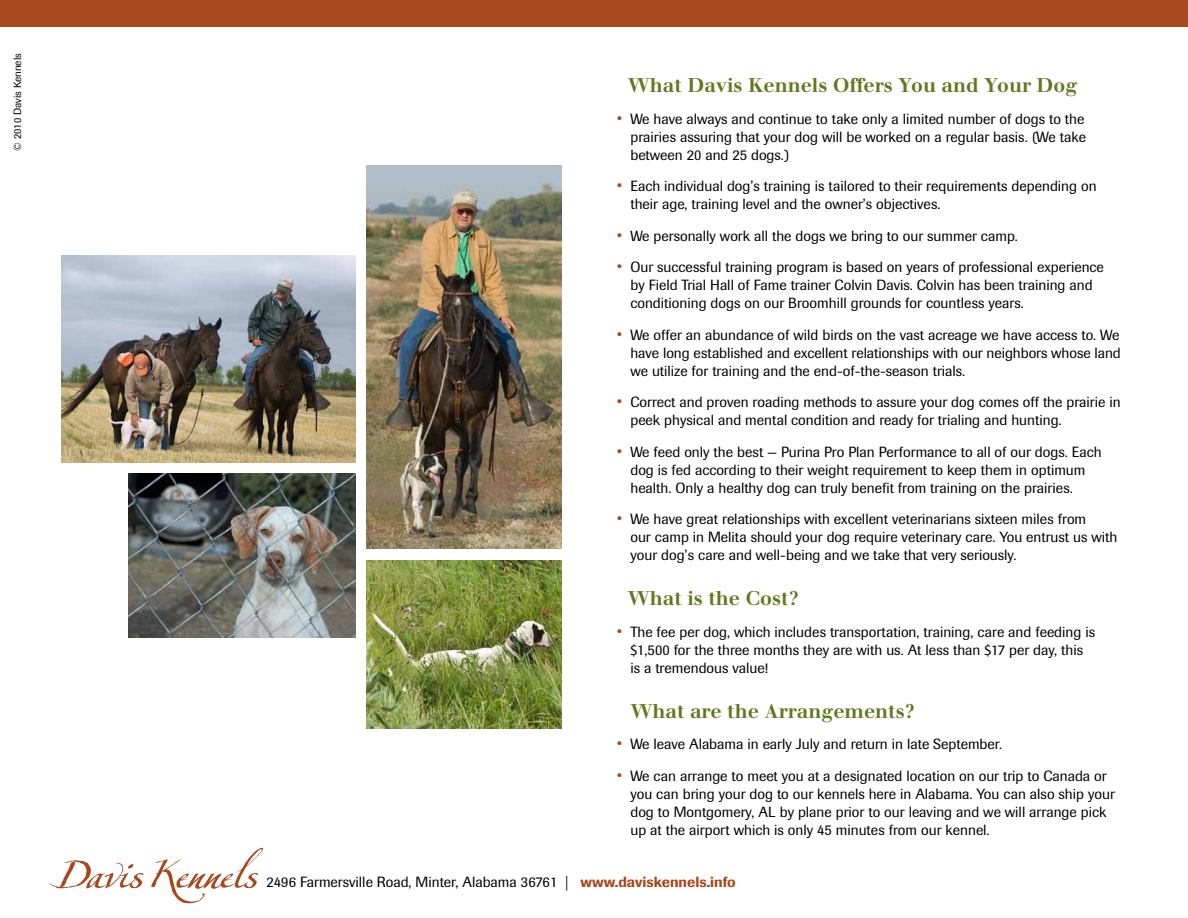
<style>
.page{position:relative;width:1188px;height:918px;background:#fff}
.page>*{position:absolute;margin:0;border:0;box-sizing:border-box;transform-origin:0 0}
.t1{font:60px "Konstantin Aa";color:#a7481d}
.t2{font:700 19.5px "Walbaum";color:#61781f}
.t3{font:14.7px/18px "Imago";color:#000}
.t4{font:10.5px "Imago";color:#000}
.s1{font-size:16.5px;color:#a7481d}
.s2{font-weight:500;color:#a7481d}
</style>
<div class="page">
<div style="left:0;top:0;width:1188px;height:27px;background:#a7481d"></div>
<img style="left:367px;top:560px;width:194px;height:169px">
<img style="left:62px;top:255px;width:294px;height:208px">
<img style="left:128px;top:473px;width:228px;height:164px">
<img style="left:367px;top:165px;width:194px;height:383px">
<p class="t4" style="left:11px;top:151px;width:99px;rotate:-90deg">© 2010 Davis Kennels</p>
<h2 class="t2" style="left:628px;top:73px;width:451px">What Davis Kennels Offers You and Your Dog</h2>
<p class="t3" style="left:630px;top:110px;width:457px;text-indent:-13px"><span class="s1">•</span> We have always and continue to take only a limited number of dogs to the prairies assuring that your dog will be worked on a regular basis. (We take between 20 and 25 dogs.)</p>
<p class="t3" style="left:630px;top:177px;width:468px;text-indent:-13px"><span class="s1">•</span> Each individual dog’s training is tailored to their requirements depending on their age, training level and the owner’s objectives.</p>
<p class="t3" style="left:617px;top:227px;width:403px"><span class="s1">•</span> We personally work all the dogs we bring to our summer camp.</p>
<p class="t3" style="left:630px;top:258px;width:475px;text-indent:-13px"><span class="s1">•</span> Our successful training program is based on years of professional experience by Field Trial Hall of Fame trainer Colvin Davis. Colvin has been training and conditioning dogs on our Broomhill grounds for countless years.</p>
<p class="t3" style="left:630px;top:326px;width:492px;text-align:justify;text-indent:-13px"><span class="s1">•</span> We offer an abundance of wild birds on the vast acreage we have access to. We have long established and excellent relationships with our neighbors whose land we utilize for training and the end-of-the-season trials.</p>
<p class="t3" style="left:630px;top:393px;width:492px;text-indent:-13px"><span class="s1">•</span> Correct and proven roading methods to assure your dog comes off the prairie in peek physical and mental condition and ready for trialing and hunting.</p>
<p class="t3" style="left:630px;top:443px;width:473px;text-indent:-13px"><span class="s1">•</span> We feed only the best — Purina Pro Plan Performance to all of our dogs. Each dog is fed according to their weight requirement to keep them in optimum health. Only a healthy dog can truly benefit from training on the prairies.</p>
<p class="t3" style="left:630px;top:510px;width:488px;text-indent:-13px"><span class="s1">•</span> We have great relationships with excellent veterinarians sixteen miles from<br>our camp in Melita should your dog require veterinary care. You entrust us with your dog’s care and well-being and we take that very seriously.</p>
<h2 class="t2" style="left:628px;top:586px;width:172px">What is the Cost?</h2>
<p class="t3" style="left:630px;top:623px;width:466px;text-indent:-13px"><span class="s1">•</span> The fee per dog, which includes transportation, training, care and feeding is $1,500 for the three months they are with us. At less than $17 per day, this is a tremendous value!</p>
<h2 class="t2" style="left:630px;top:699px;width:285px">What are the Arrangements?</h2>
<p class="t3" style="left:617px;top:735px;width:387px"><span class="s1">•</span> We leave Alabama in early July and return in late September.</p>
<p class="t3" style="left:630px;top:767px;width:486px;text-indent:-13px"><span class="s1">•</span> We can arrange to meet you at a designated location on our trip to Canada or you can bring your dog to our kennels here in Alabama. You can also ship your dog to Montgomery, AL by plane prior to our leaving and we will arrange pick up at the airport which is only 45 minutes from our kennel.</p>
<h1 class="t1" style="left:54px;top:831px;width:203px">Davis Kennels</h1>
<p class="t3" style="left:266px;top:873px;width:471px">2496 Farmersville Road, Minter, Alabama 36761 | <span class="s2">www.daviskennels.info</span></p>
</div>
